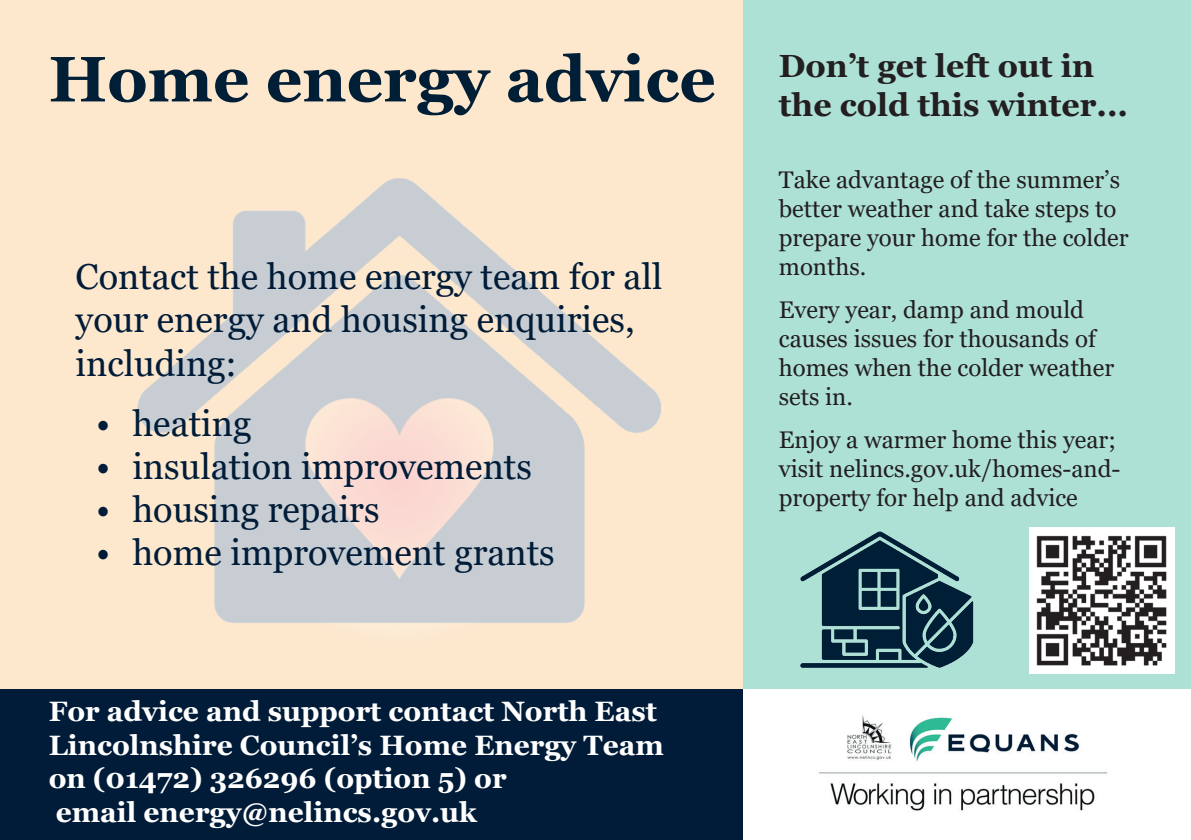
<style>
.page{position:relative;width:1191px;height:840px;background:#fff}
.page>*{position:absolute;margin:0;border:0;box-sizing:border-box;transform-origin:0 0}
.t1{font:700 64px "Georgia";color:#001f36}
.t2{font:36px/43.2px "Georgia";color:#001c38}
.t3{font:700 32px/38.4px "Georgia";color:#231f20}
.t4{font:700 28px/33.6px "Georgia";color:#fff}
.t5{font:24px/28.8px "Georgia";color:#231f20}
</style>
<div class="page">
<img style="left:819px;top:729px;width:289px;height:82px">
<div style="left:0;top:689px;width:743px;height:150px;background:#001c38"></div>
<div style="left:743px;top:0;width:448px;height:688px;background:#aee1d6"></div>
<img style="left:1029px;top:527px;width:145px;height:146px">
<img style="left:794px;top:531px;width:199px;height:198px">
<h1 class="t1" style="left:49px;top:38px;width:668px">Home energy advice</h1>
<h2 class="t2" style="left:76px;top:255px;width:588px">Contact the home energy team for all your energy and housing enquiries, including:</h2>
<h2 class="t2" style="left:96px;top:402px;width:157px">• heating</h2>
<h2 class="t2" style="left:96px;top:445px;width:437px">• insulation improvements</h2>
<h2 class="t2" style="left:96px;top:488px;width:285px">• housing repairs</h2>
<h2 class="t2" style="left:96px;top:531px;width:460px">• home improvement grants</h2>
<p class="t4" style="left:49px;top:694px;width:616px">For advice and support contact North East Lincolnshire Council’s Home Energy Team on (01472) 326296 (option 5) or<br>email energy@nelincs.gov.uk</p>
<h3 class="t3" style="left:779px;top:47px;width:351px">Don’t get left out in the cold this winter...</h3>
<p class="t5" style="left:779px;top:166px;width:351px">Take advantage of the summer’s better weather and take steps to prepare your home for the colder months.</p>
<p class="t5" style="left:779px;top:296px;width:337px">Every year, damp and mould causes issues for thousands of homes when the colder weather sets in.</p>
<p class="t5" style="left:779px;top:425px;width:343px">Enjoy a warmer home this year; visit nelincs.gov.uk/homes-and&shy;property for help and advice</p>
</div>
